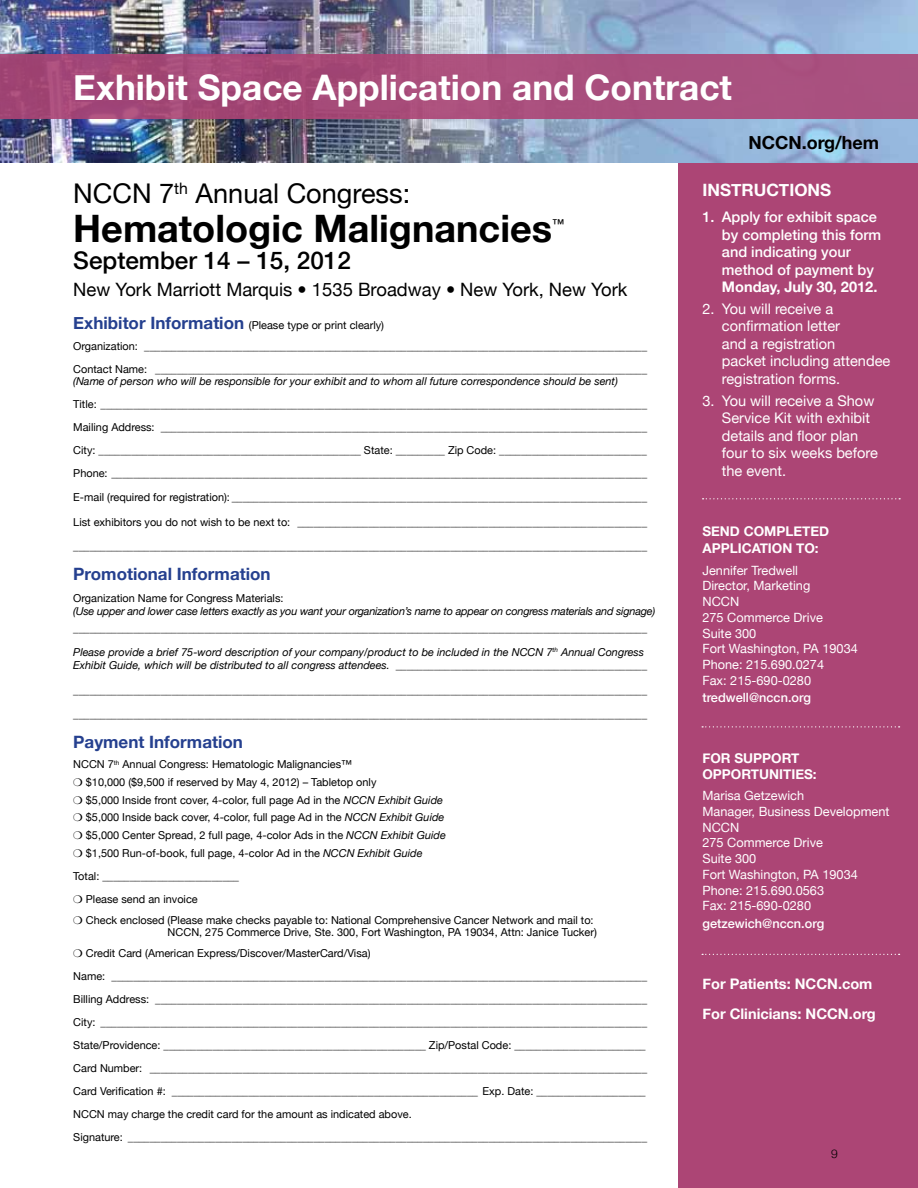
<style>
.page{position:relative;width:918px;height:1188px;background:#fff}
.page>*{position:absolute;margin:0;border:0;box-sizing:border-box;transform-origin:0 0}
.t1{font:700 37.8px "Helvetica Neue";color:#000}
.t2{font:700 35.25px "Helvetica Neue";color:#fff}
.t3{font:27.15px "Helvetica Neue";color:#000}
.t4{font:500 24.3px "Helvetica Neue";color:#000}
.t5{font:18.45px "Helvetica Neue";color:#000}
.t6{font:700 18px "Helvetica Neue";color:#000}
.t7{font:700 16.95px "Helvetica Neue";color:#25408f}
.t8{font:700 16.95px "Helvetica Neue";color:#fff}
.t9{font:300 15px "Helvetica Neue";color:#000}
.t10{font:14.55px/17.5px "Helvetica Neue";color:#fff}
.t11{font:500 14.55px/17.5px "Helvetica Neue";color:#fff}
.t12{font:700 14.55px/29.7px "Helvetica Neue";color:#fff}
.t13{font:700 13.5px/17.5px "Helvetica Neue";color:#fff}
.t14{font:12.75px/15.8px "Helvetica Neue";color:#fff}
.t15{font:500 12.75px "Helvetica Neue";color:#fff}
.t16{font:500 12.3px "Helvetica Neue";color:#000}
.t17{font:300 12px "Helvetica Neue";color:#000}
.t18{font:10.95px/23.1px "Helvetica Neue";color:#000}
.t19{font:italic 10.95px/13.4px "Helvetica Neue";color:#000}
.t20{font:italic 10.95px "Helvetica Neue";letter-spacing:-.02em;color:#000}
.s1{font-weight:700;font-size:16.95px;color:#25408f}
.s2{font-style:normal}
.s3{font-style:italic}
</style>
<div class="page">
<div style="left:679px;top:157px;width:239px;height:1031px;background:#ac4575"></div>
<img style="left:0;top:0;width:918px;height:163px">
<div style="left:1px;top:55px;width:917px;height:64px;background:#a94f7d"></div>
<svg style="left:703px;top:498px;width:197px;height:1px"></svg>
<svg style="left:702px;top:726px;width:198px;height:1px"></svg>
<svg style="left:702px;top:954px;width:198px;height:1px"></svg>
<h2 class="t2" style="left:73px;top:66px;width:660px">Exhibit Space Application and Contract</h2>
<h3 class="t6" style="left:748px;top:132px;width:132px">NCCN.org/hem</h3>
<h3 class="t3" style="left:73px;top:177px;width:339px">NCCN 7<sup>th</sup> Annual Congress:</h3>
<h1 class="t1" style="left:73px;top:205px;width:480px">Hematologic Malignancies</h1>
<p class="t16" style="left:552px;top:216px;width:14px">™</p>
<h3 class="t4" style="left:73px;top:246px;width:279px">September 14 – 15, 2012</h3>
<h3 class="t5" style="left:73px;top:278px;width:556px">New York Marriott Marquis • 1535 Broadway • New York, New York</h3>
<p class="t18" style="left:73px;top:314px;width:575px;line-height:20.9px"><span class="s1">Exhibitor Information</span> (Please type or print clearly)<br>Organization: ____________________________________________________________________________________________</p>
<p class="t18" style="left:73px;top:357px;width:575px">Contact Name: __________________________________________________________________________________________</p>
<p class="t19" style="left:73px;top:374px;width:546px">(Name of person who will be responsible for your exhibit and to whom all future correspondence should be sent)</p>
<p class="t18" style="left:73px;top:392px;width:575px;text-align:justify">Title: ____________________________________________________________________________________________________ Mailing Address: _________________________________________________________________________________________ City: ________________________________________________ State: _________ Zip Code: ___________________________ Phone: __________________________________________________________________________________________________</p>
<p class="t18" style="left:73px;top:486px;width:575px">E-mail (required for registration): ____________________________________________________________________________</p>
<p class="t18" style="left:73px;top:510px;width:575px">List exhibitors you do not wish to be next to: ________________________________________________________________</p>
<p class="t18" style="left:73px;top:534px;width:575px">_________________________________________________________________________________________________________</p>
<h3 class="t7" style="left:73px;top:563px;width:199px">Promotional Information</h3>
<p class="t18" style="left:73px;top:586px;width:212px">Organization Name for Congress Materials:</p>
<p class="t20" style="left:73px;top:605px;width:584px">(Use upper and lower case letters exactly as you want your organization’s name to appear on congress materials and signage)</p>
<p class="t18" style="left:73px;top:616px;width:575px">_________________________________________________________________________________________________________</p>
<p class="t19" style="left:73px;top:645px;width:575px">Please provide a brief 75-word description of your company/product to be included in the NCCN 7<sup>th</sup> Annual Congress<br>Exhibit Guide, which will be distributed to all congress attendees. <span class="s2">______________________________________________</span></p>
<p class="t18" style="left:73px;top:678px;width:575px">_________________________________________________________________________________________________________</p>
<p class="t18" style="left:73px;top:702px;width:575px">_________________________________________________________________________________________________________</p>
<h3 class="t7" style="left:73px;top:731px;width:171px">Payment Information</h3>
<p class="t18" style="left:86px;top:756px;width:362px;line-height:17.5px;text-indent:-13px">NCCN 7<sup>th</sup> Annual Congress: Hematologic Malignancies™<br>$10,000 ($9,500 if reserved by May 4, 2012) – Tabletop only<br>$5,000 Inside front cover, 4-color, full page Ad in the <span class="s3">NCCN Exhibit Guide </span>$5,000 Inside back cover, 4-color, full page Ad in the <span class="s3">NCCN Exhibit Guide </span>$5,000 Center Spread, 2 full page, 4-color Ads in the <span class="s3">NCCN Exhibit Guide </span>$1,500 Run-of-book, full page, 4-color Ad in the <span class="s3">NCCN Exhibit Guide</span></p>
<p class="t18" style="left:86px;top:864px;width:155px;text-indent:-13px">Total: _________________________<br>Please send an invoice</p>
<p class="t18" style="left:168px;top:913px;width:431px;line-height:12.1px;text-indent:-82px">Check enclosed (Please make checks payable to: National Comprehensive Cancer Network and mail to:<br>NCCN, 275 Commerce Drive, Ste. 300, Fort Washington, PA 19034, Attn: Janice Tucker)</p>
<p class="t18" style="left:73px;top:941px;width:575px;text-indent:13px">Credit Card (American Express/Discover/MasterCard/Visa)<br>Name: __________________________________________________________________________________________________ Billing Address: __________________________________________________________________________________________ City: ____________________________________________________________________________________________________ State/Providence: ________________________________________________ Zip/Postal Code: ________________________ Card Number: ___________________________________________________________________________________________ Card Verification #: ________________________________________________________ Exp. Date: ____________________ NCCN may charge the credit card for the amount as indicated above.<br>Signature: _______________________________________________________________________________________________</p>
<h3 class="t8" style="left:702px;top:179px;width:128px">Instructions</h3>
<h3 class="t11" style="left:722px;top:208px;width:161px;text-indent:-19px">1. Apply for exhibit space by completing this form and indicating your method of payment by</h3>
<h3 class="t12" style="left:722px;top:272px;width:157px">Monday, July 30, 2012.</h3>
<h3 class="t10" style="left:722px;top:300px;width:170px;text-indent:-19px">2. You will receive a confirmation letter<br>and a registration<br>packet including attendee registration forms.</h3>
<h3 class="t10" style="left:722px;top:392px;width:158px;text-indent:-19px">3. You will receive a Show<br>Service Kit with exhibit details and floor plan four to six weeks before the event.</h3>
<p class="t13" style="left:702px;top:522px;width:128px">Send Completed<br>Application to:</p>
<p class="t14" style="left:702px;top:562px;width:157px">Jennifer Tredwell<br>Director, Marketing<br>NCCN<br>275 Commerce Drive<br>Suite 300<br>Fort Washington, PA 19034<br>Phone: 215.690.0274<br>Fax: 215-690-0280</p>
<p class="t15" style="left:702px;top:690px;width:110px">tredwell@nccn.org</p>
<p class="t13" style="left:702px;top:749px;width:116px;line-height:16.5px">For Support<br>Opportunities:</p>
<p class="t14" style="left:702px;top:788px;width:189px">Marisa Getzewich<br>Manager, Business Development<br>NCCN<br>275 Commerce Drive<br>Suite 300<br>Fort Washington, PA 19034<br>Phone: 215.690.0563<br>Fax: 215-690-0280</p>
<p class="t15" style="left:702px;top:916px;width:123px">getzewich@nccn.org</p>
<h3 class="t12" style="left:702px;top:969px;width:175px">For Patients: NCCN.com<br>For Clinicians: NCCN.org</h3>
<p class="t17" style="left:831px;top:1146px;width:8px">9</p>
<h3 class="t9" style="left:831px;top:1146px;width:10px">9</h3>
</div>
